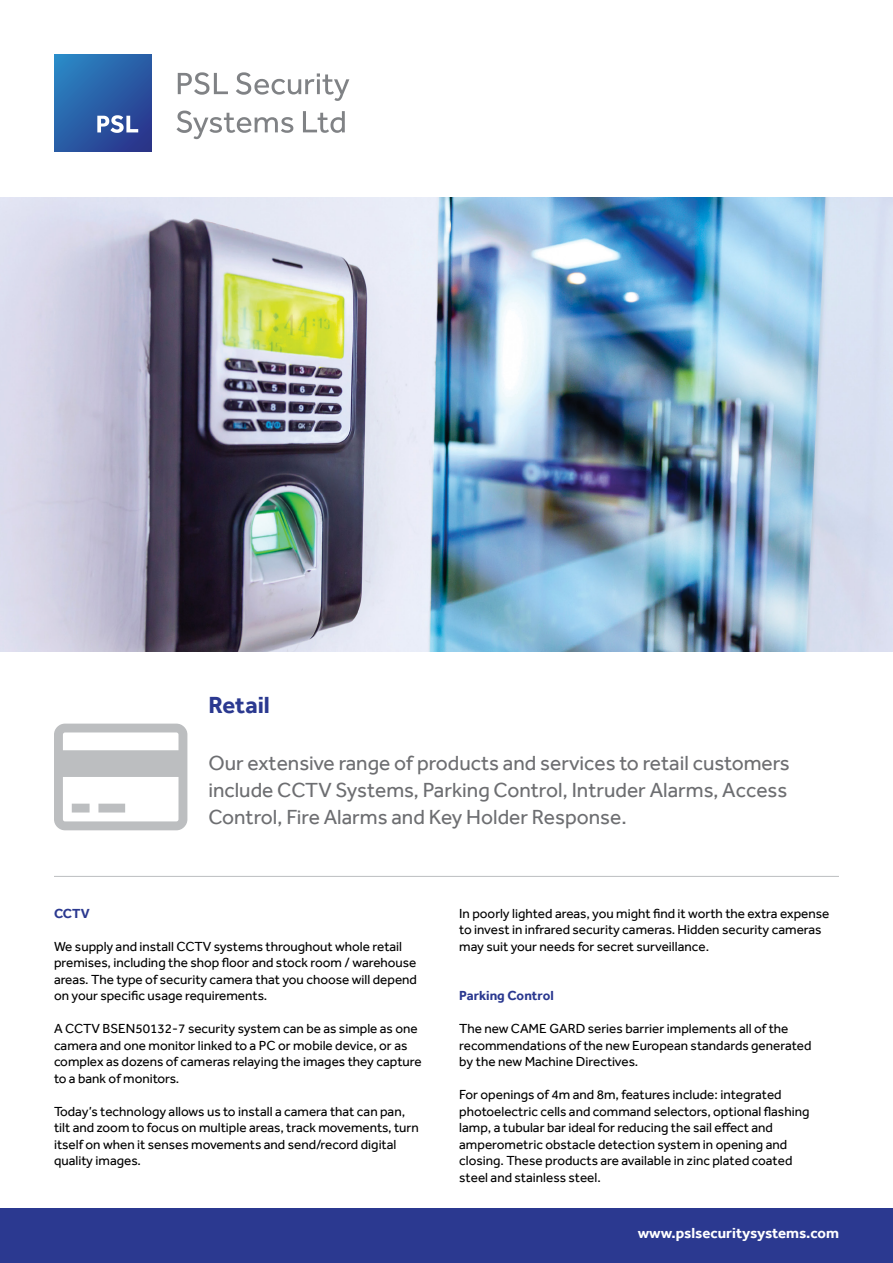
<style>
.page{position:relative;width:893px;height:1263px;background:#fff}
.page>*{position:absolute;margin:0;border:0;box-sizing:border-box;transform-origin:0 0}
.t1{font:700 24px "Effra";color:#2b3990}
.t2{font:21px/27px "Effra";color:#6d6e71;text-align:justify}
.t3{font:700 15px "Effra";color:#fff}
.t4{font:13.5px/16.5px "Effra";color:#000}
.t5{font:700 13.5px "Effra";color:#2b3990}
</style>
<div class="page">
<img style="left:0;top:198px;width:893px;height:454px">
<svg style="left:54px;top:54px;width:97px;height:97px;background:#295ea7"></svg>
<svg style="left:97px;top:115px;width:41px;height:18px"></svg>
<svg style="left:178px;top:72px;width:50px;height:23px"></svg>
<svg style="left:236px;top:72px;width:113px;height:29px"></svg>
<svg style="left:177px;top:111px;width:116px;height:28px"></svg>
<svg style="left:303px;top:111px;width:42px;height:22px"></svg>
<hr style="left:54px;top:876px;width:785px;height:1px;background:#bcbec0">
<div style="left:0;top:1209px;width:893px;height:54px;background:#2b3990"></div>
<h1 class="t1" style="left:208px;top:690px;width:63px">Retail</h1>
<h2 class="t2" style="left:208px;top:749px;width:583px">Our extensive range of products and services to retail customers include CCTV Systems, Parking Control, Intruder Alarms, Access Control, Fire Alarms and Key Holder Response.</h2>
<p class="t5" style="left:54px;top:905px;width:37px">CCTV</p>
<p class="t4" style="left:54px;top:938px;width:364px">We supply and install CCTV systems throughout whole retail premises, including the shop floor and stock room / warehouse areas. The type of security camera that you choose will depend on your specific usage requirements.</p>
<p class="t4" style="left:54px;top:1020px;width:369px">A CCTV BSEN50132-7 security system can be as simple as one camera and one monitor linked to a PC or mobile device, or as complex as dozens of cameras relaying the images they capture to a bank of monitors.</p>
<p class="t4" style="left:54px;top:1103px;width:366px">Today’s technology allows us to install a camera that can pan, tilt and zoom to focus on multiple areas, track movements, turn itself on when it senses movements and send/record digital quality images.</p>
<p class="t4" style="left:459px;top:905px;width:372px">In poorly lighted areas, you might find it worth the extra expense to invest in infrared security cameras. Hidden security cameras may suit your needs for secret surveillance.</p>
<p class="t5" style="left:459px;top:987px;width:96px">Parking Control</p>
<p class="t4" style="left:459px;top:1020px;width:354px">The new CAME GARD series barrier implements all of the recommendations of the new European standards generated by the new Machine Directives.</p>
<p class="t4" style="left:459px;top:1086px;width:352px">For openings of 4m and 8m, features include: integrated photoelectric cells and command selectors, optional flashing lamp, a tubular bar ideal for reducing the sail effect and amperometric obstacle detection system in opening and closing. These products are available in zinc plated coated steel and stainless steel.</p>
<p class="t3" style="left:638px;top:1224px;width:203px">www.pslsecuritysystems.com</p>
</div>
